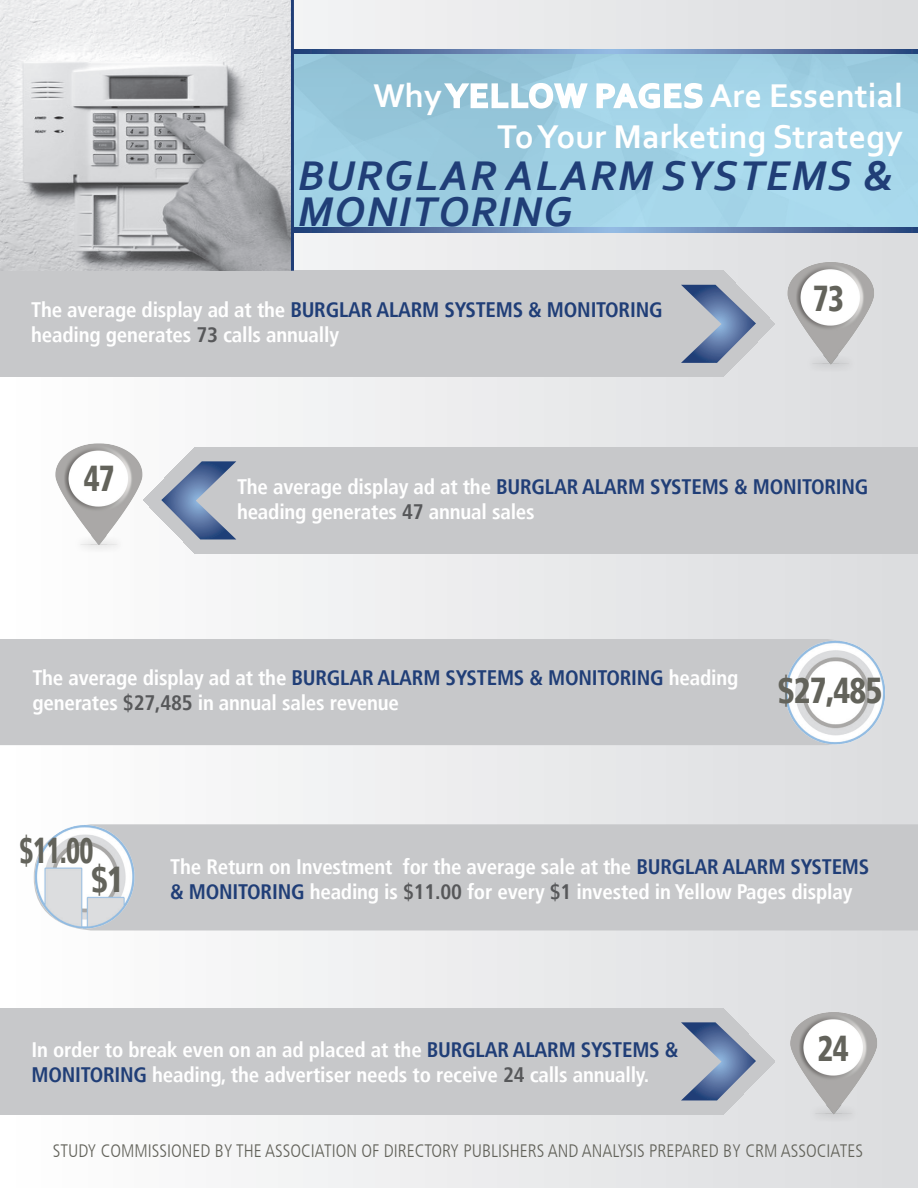
<style>
.page{position:relative;width:918px;height:1188px;background:#fff}
.page>*{position:absolute;margin:0;border:0;box-sizing:border-box;transform-origin:0 0}
.t1{font:italic 700 43.5px/36px "Corbel";letter-spacing:.04em;color:#203e77}
.t2{font:900 condensed 36px/28.8px "Frutiger LT";letter-spacing:-.025em;color:#63635b;scale:.75 1}
.t3{font:900 condensed 36px "Frutiger LT";letter-spacing:-.025em;color:#63635b;scale:.9 1}
.t4{font:900 condensed 36px "Frutiger LT";letter-spacing:-.025em;color:#63635b;scale:.85 1}
.t5{font:700 34.5px/41.4px "Corbel";color:#fff;text-align:right}
.t6{font:700 condensed 21px/25.2px "Frutiger LT";letter-spacing:-.01em;color:#fff}
.t7{font:300 condensed 18px "Frutiger LT";color:#63635b}
.s1{color:#203e77}
.s2{color:#57585a}
</style>
<div class="page">
<div style="left:1px;top:1px;width:916px;height:1186px;background:linear-gradient(to right,#fffefe,#dbdcde)"></div>
<svg style="left:294px;top:54px;width:624px;height:174px;background:#9ecfe3"></svg>
<img style="left:770px;top:248px;width:148px;height:146px">
<div style="left:0;top:639px;width:770px;height:106px;background:#c7c8ca"></div>
<img style="left:34px;top:429px;width:117px;height:131px">
<img style="left:778px;top:1006px;width:117px;height:126px">
<img style="left:770px;top:619px;width:121px;height:134px">
<div style="left:143px;top:824px;width:775px;height:106px;background:#c7c8ca"></div>
<img style="left:27px;top:815px;width:116px;height:125px">
<svg style="left:294px;top:49px;width:624px;height:5px;background:#5f7cab"></svg>
<svg style="left:294px;top:228px;width:624px;height:4px;background:#5f7cab"></svg>
<div style="left:0;top:271px;width:775px;height:106px;background:#c7c8ca"></div>
<svg style="left:681px;top:285px;width:75px;height:78px;background:#919fb6"></svg>
<div style="left:143px;top:447px;width:775px;height:106px;background:#c7c8ca"></div>
<svg style="left:161px;top:461px;width:75px;height:78px;background:#93a0b8"></svg>
<div style="left:0;top:1008px;width:775px;height:107px;background:#c7c8ca"></div>
<svg style="left:681px;top:1022px;width:75px;height:78px;background:#929fb7"></svg>
<svg style="left:442px;top:81px;width:147px;height:29px"></svg>
<svg style="left:595px;top:76px;width:109px;height:34px"></svg>
<img style="left:0;top:0;width:291px;height:271px">
<hr style="left:291px;top:0;width:3px;height:271px;background:#203e77">
<h3 class="t5" style="left:373px;top:74px;width:531px">Why Yellow Pages Are Essential<br>To Your Marketing Strategy</h3>
<h1 class="t1" style="left:298px;top:157px;width:597px">BURGLAR ALARM SYSTEMS &amp;<br>MONITORING</h1>
<p class="t6" style="left:31px;top:297px;width:633px">The average display ad at the <span class="s1">Burglar Alarm Systems &amp; Monitoring </span>heading generates <span class="s2">73</span> calls annually</p>
<h2 class="t4" style="left:813px;top:277px;width:38px">73</h2>
<h2 class="t4" style="left:84px;top:457px;width:38px">47</h2>
<p class="t6" style="left:237px;top:474px;width:633px">The average display ad at the <span class="s1">Burglar Alarm Systems &amp; Monitoring </span>heading generates <span class="s2">47</span> annual sales</p>
<p class="t6" style="left:32px;top:665px;width:708px">The average display ad at the <span class="s1">Burglar Alarm Systems &amp; Monitoring</span> heading generates <span class="s2">$27,485</span> in annual sales revenue</p>
<h2 class="t3" style="left:778px;top:669px;width:118px">$27,485</h2>
<h2 class="t2" style="left:91px;top:836px;width:45px;text-indent:-72px">$11.00 $1</h2>
<p class="t6" style="left:170px;top:854px;width:699px">The Return on Investment for the average sale at the <span class="s1">Burglar Alarm Systems &amp; Monitoring</span> heading is <span class="s2">$11.00</span> for every <span class="s2">$1</span> invested in Yellow Pages display</p>
<p class="t6" style="left:31px;top:1037px;width:648px">In order to break even on an ad placed at the <span class="s1">Burglar Alarm Systems &amp;<br>Monitoring</span> heading, the advertiser needs to receive <span class="s2">24</span> calls annually.</p>
<h2 class="t4" style="left:818px;top:1027px;width:38px">24</h2>
<p class="t7" style="left:53px;top:1140px;width:704px">STUDY COMMISSIONED BY THE ASSOCIATION OF DIRECTORY PUBLISHERS AND ANALYSIS PREPARED BY CRM</p>
<p class="t7" style="left:781px;top:1140px;width:82px">ASSOCIATES</p>
</div>
